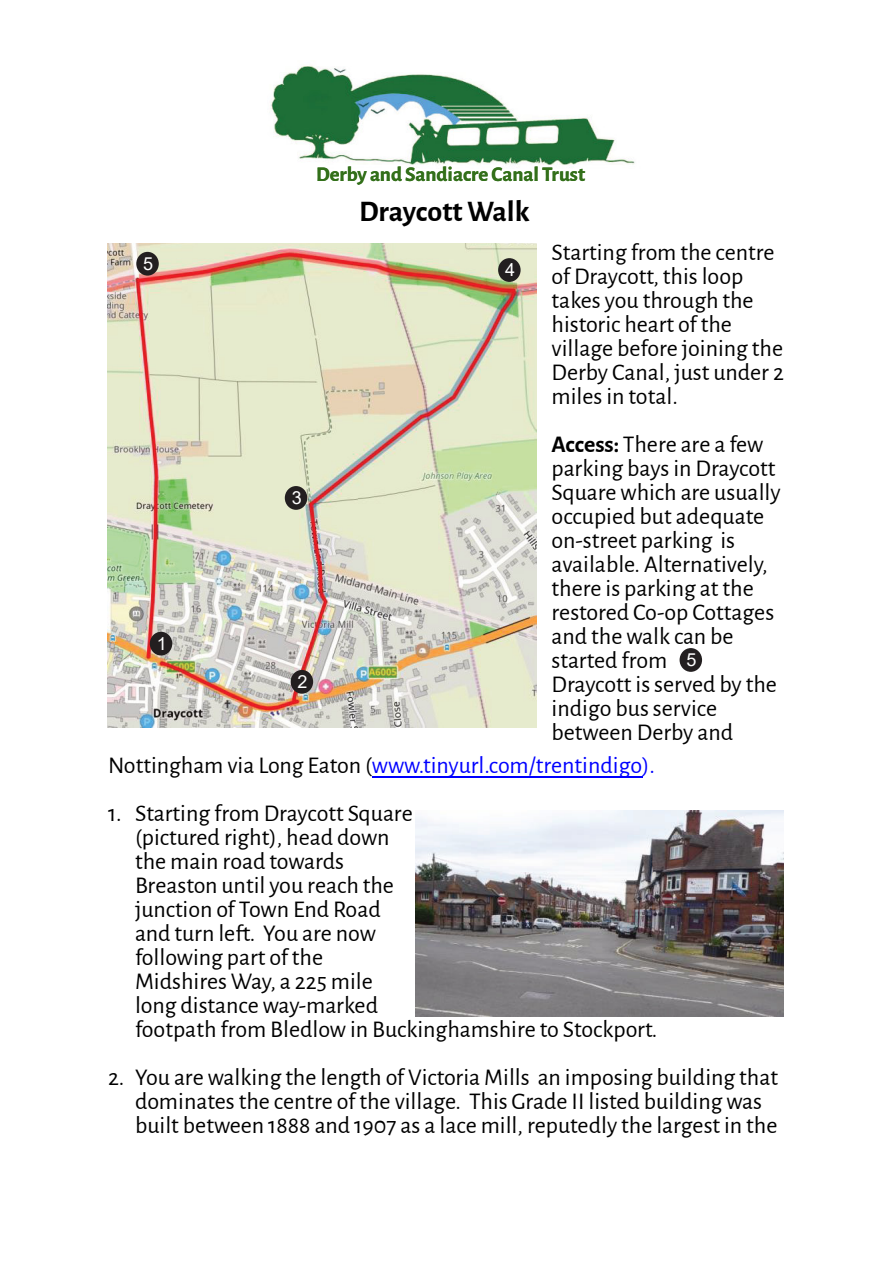
<style>
.page{position:relative;width:893px;height:1263px;background:#fff}
.page>*{position:absolute;margin:0;border:0;box-sizing:border-box;transform-origin:0 0}
.t1{font:700 30px "Alegreya Sans";color:#000}
.t2{font:24px/24px "Alegreya Sans";color:#000}
.t3{font:24px "Alegreya Sans";color:#00f}
.t4{font:700 21px "Alegreya Sans";color:#33701a}
.t5{font:18px "Arial";color:#fff}
.s1{font-weight:700}
.s2{color:#000}
</style>
<div class="page">
<img style="left:270px;top:65px;width:365px;height:100px">
<img style="left:107px;top:244px;width:430px;height:484px">
<div style="left:291px;top:670px;width:22px;height:24px;background:#231f20;border-radius:50%"></div>
<div style="left:150px;top:632px;width:22px;height:23px;background:#231f20;border-radius:50%"></div>
<div style="left:498px;top:258px;width:23px;height:24px;background:#231f20;border-radius:50%"></div>
<div style="left:136px;top:252px;width:23px;height:24px;background:#231f20;border-radius:50%"></div>
<div style="left:285px;top:486px;width:22px;height:24px;background:#231f20;border-radius:50%"></div>
<div style="left:680px;top:648px;width:22px;height:24px;background:#231f20;border-radius:50%"></div>
<hr style="left:372px;top:777px;width:270px;height:1px;background:#00f">
<img style="left:416px;top:810px;width:367px;height:207px">
<p class="t5" style="left:143px;top:257px;width:12px">5</p>
<p class="t5" style="left:157px;top:637px;width:12px">1</p>
<p class="t5" style="left:292px;top:491px;width:12px">3</p>
<p class="t5" style="left:298px;top:675px;width:12px">2</p>
<p class="t4" style="left:316px;top:165px;width:271px">Derby and Sandiacre Canal Trust</p>
<p class="t1" style="left:359px;top:197px;width:172px">Draycott Walk</p>
<p class="t5" style="left:505px;top:263px;width:12px">4</p>
<p class="t2" style="left:552px;top:241px;width:234px">Starting from the centre of Draycott, this loop takes you through the historic heart of the village before joining the<br>Derby Canal, just under 2 miles in total.</p>
<p class="t2" style="left:552px;top:433px;width:231px"><span class="s1">Access:</span> There are a few parking bays in Draycott<br>Square which are usually occupied but adequate on-street parking is available. Alternatively, there is parking at the restored Co-op Cottages and the walk can be started from .<br>Draycott is served by the indigo bus service between Derby and</p>
<p class="t5" style="left:686px;top:653px;width:12px">5</p>
<p class="t3" style="left:108px;top:754px;width:548px"><span class="s2">Nottingham via Long Eaton (</span>www.tinyurl.com/trentindigo).</p>
<p class="t2" style="left:135px;top:802px;width:524px;text-indent:-27px">1. Starting from Draycott Square<br>(pictured right), head down<br>the main road towards<br>Breaston until you reach the<br>junction of Town End Road<br>and turn left. You are now<br>following part of the<br>Midshires Way, a 225 mile<br>long distance way-marked<br>footpath from Bledlow in Buckinghamshire to Stockport.</p>
<p class="t2" style="left:135px;top:1066px;width:645px;text-indent:-27px">2. You are walking the length of Victoria Mills an imposing building that dominates the centre of the village. This Grade II listed building was built between 1888 and 1907 as a lace mill, reputedly the largest in the</p>
</div>
